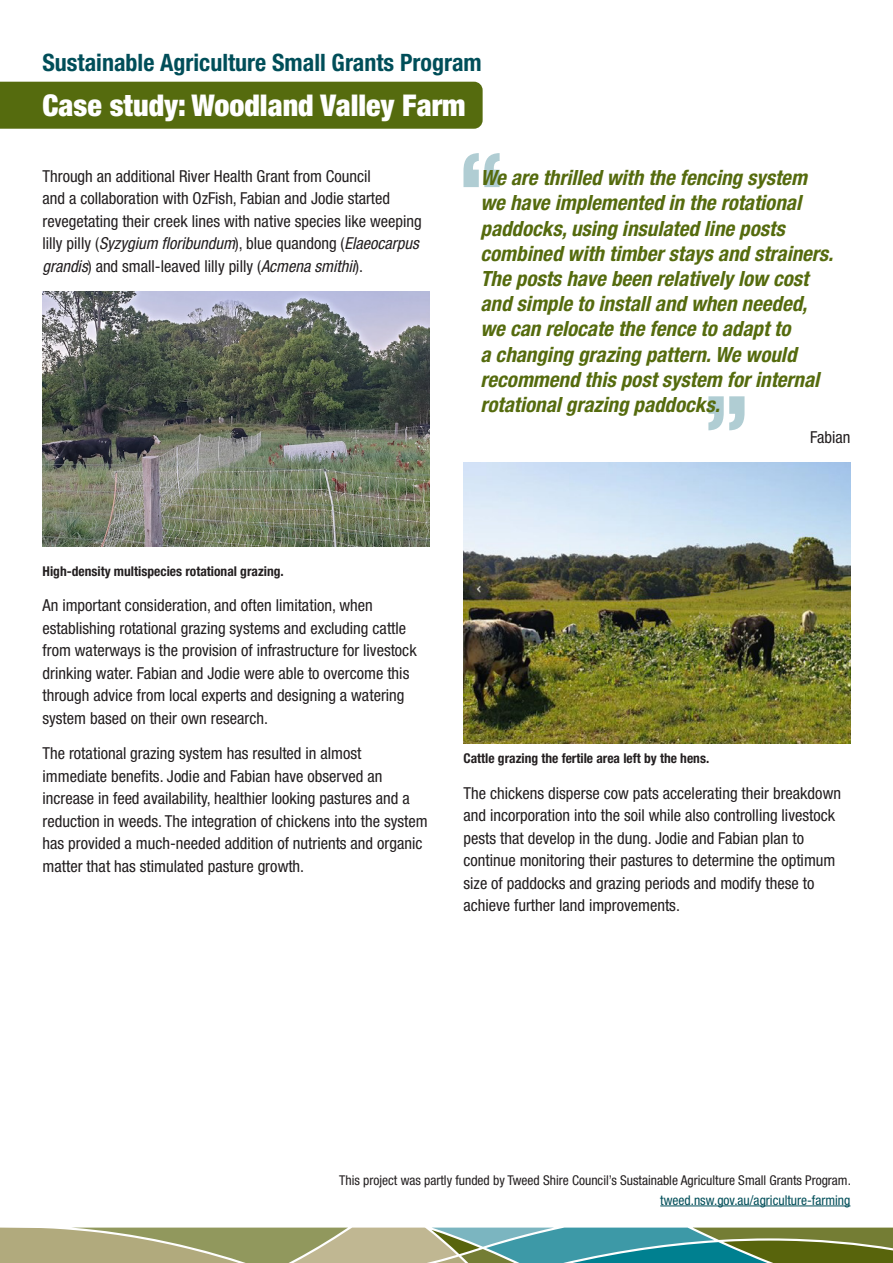
<style>
.page{position:relative;width:893px;height:1263px;background:#fff}
.page>*{position:absolute;margin:0;border:0;box-sizing:border-box;transform-origin:0 0}
.t2{font:900 condensed 30px "Helvetica Neue LT Std";color:#fff}
.t1{font:700 condensed 24px "Helvetica Neue LT Std";color:#004e59}
.pull{font:italic 700 condensed 21px/25.2px "Helvetica Neue LT Std";color:#556b0e}
.body{font:condensed 16.5px/22.5px "Helvetica Neue LT Std";color:#231f20}
.None-2{font:condensed 13.5px "Helvetica Neue LT Std";color:#231f20}
.None-3{font:700 condensed 13.5px "Helvetica Neue LT Std";color:#231f20}
.t3{font:condensed 13.5px "Helvetica Neue LT Std";color:#004e59}
.s1{font-style:italic}
</style>
<div class="page">
<div style="left:0;top:82px;width:483px;height:47px;background:#556b0e"></div>
<svg style="left:463px;top:153px;width:37px;height:34px"></svg>
<svg style="left:708px;top:396px;width:36px;height:34px"></svg>
<img style="left:43px;top:291px;width:386px;height:255px">
<img style="left:463px;top:462px;width:387px;height:281px">
<hr style="left:660px;top:1205px;width:190px;height:1px;background:#004e59">
<svg style="left:0;top:1227px;width:893px;height:36px;background:#859f7d"></svg>
<p class="t1" style="left:43px;top:48px;width:441px">Sustainable Agriculture Small Grants Program</p>
<p class="t2" style="left:43px;top:87px;width:425px">Case study: Woodland Valley Farm</p>
<p class="body" style="left:43px;top:165px;width:381px">Through an additional River Health Grant from Council<br>and a collaboration with OzFish, Fabian and Jodie started revegetating their creek lines with native species like weeping lilly pilly (<span class="s1">Syzygium floribundum</span>), blue quandong (<span class="s1">Elaeocarpus grandis</span>) and small-leaved lilly pilly (<span class="s1">Acmena smithii</span>).</p>
<p class="pull" style="left:480px;top:165px;width:354px">We are thrilled with the fencing system we have implemented in the rotational paddocks, using insulated line posts combined with timber stays and strainers.<br>The posts have been relatively low cost and simple to install and when needed, we can relocate the fence to adapt to<br>a changing grazing pattern. We would recommend this post system for internal rotational grazing paddocks.</p>
<p class="body" style="left:810px;top:426px;width:42px">Fabian</p>
<p class="None-3" style="left:43px;top:563px;width:243px">High-density multispecies rotational grazing.</p>
<p class="body" style="left:43px;top:594px;width:376px">An important consideration, and often limitation, when establishing rotational grazing systems and excluding cattle from waterways is the provision of infrastructure for livestock drinking water. Fabian and Jodie were able to overcome this through advice from local experts and designing a watering system based on their own research.</p>
<p class="body" style="left:43px;top:742px;width:387px">The rotational grazing system has resulted in almost immediate benefits. Jodie and Fabian have observed an increase in feed availability, healthier looking pastures and a reduction in weeds. The integration of chickens into the system has provided a much-needed addition of nutrients and organic matter that has stimulated pasture growth.</p>
<p class="None-3" style="left:463px;top:750px;width:247px">Cattle grazing the fertile area left by the hens.</p>
<p class="body" style="left:463px;top:781px;width:379px">The chickens disperse cow pats accelerating their breakdown and incorporation into the soil while also controlling livestock pests that develop in the dung. Jodie and Fabian plan to continue monitoring their pastures to determine the optimum size of paddocks and grazing periods and modify these to achieve further land improvements.</p>
<p class="None-2" style="left:339px;top:1172px;width:513px">This project was partly funded by Tweed Shire Council’s Sustainable Agriculture Small Grants Program.</p>
<p class="t3" style="left:660px;top:1192px;width:192px">tweed.nsw.gov.au/agriculture-farming</p>
</div>
